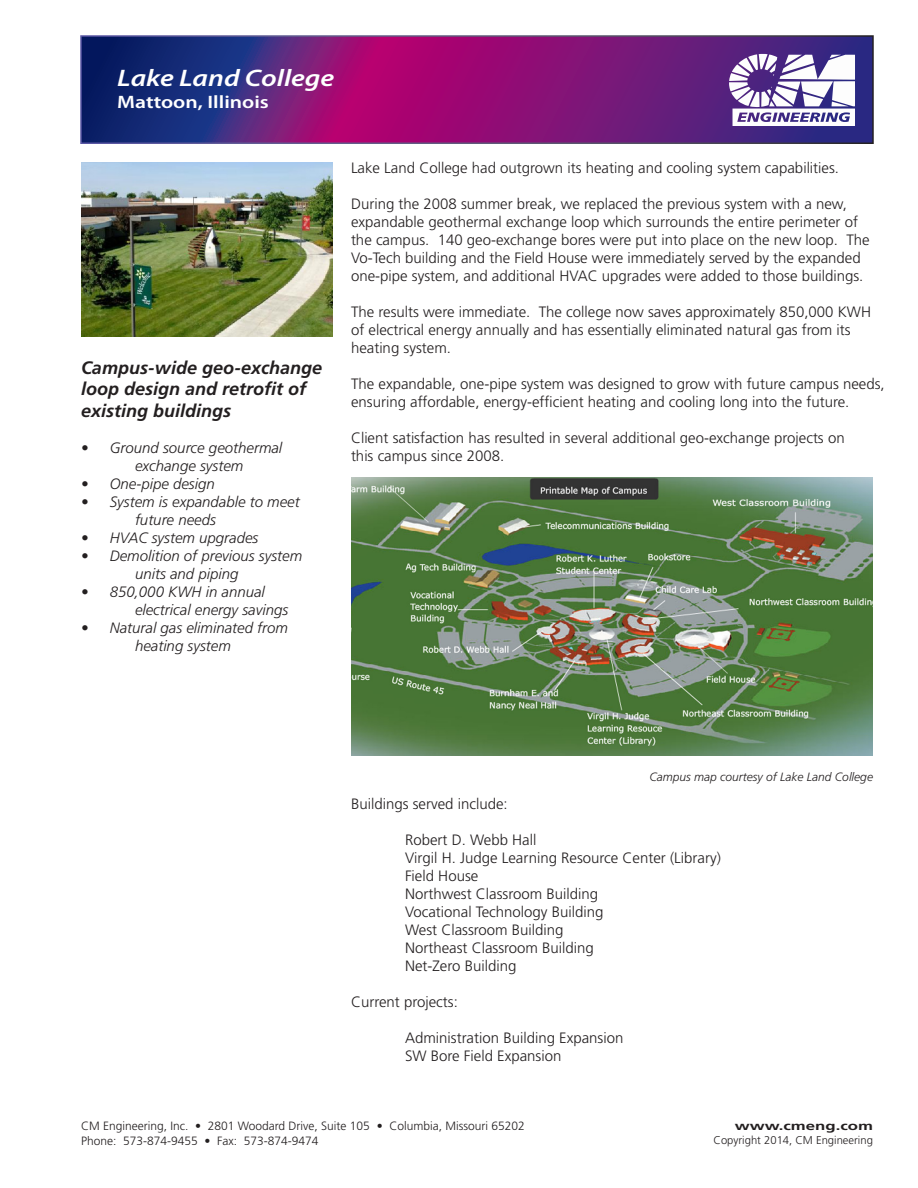
<style>
.page{position:relative;width:918px;height:1188px;background:#fff}
.page>*{position:absolute;margin:0;border:0;box-sizing:border-box;transform-origin:0 0}
.t1{font:italic 600 24px "Myriad Pro";color:#fff;scale:1.2 1}
.t2{font:italic 700 18px/21.6px "Frutiger";color:#231f20}
.t3{font:600 18px "Myriad Pro";color:#fff;scale:1.2 1}
.t4{font:300 15px "Frutiger";color:#231f20}
.t5{font:italic 300 15px "Frutiger";color:#231f20}
.t6{font:300 12px "Frutiger";color:#231f20}
.t7{font:italic 300 12px "Frutiger";color:#231f20}
.t8{font:700 12px "Frutiger";color:#231f20;scale:1.4 1}
.t9{font:300 11.25px "Frutiger";color:#231f20}
</style>
<div class="page">
<svg style="left:83px;top:38px;width:788px;height:103px;background:#651977"></svg>
<svg style="left:729px;top:54px;width:126px;height:72px"></svg>
<img style="left:351px;top:477px;width:522px;height:279px">
<img style="left:81px;top:162px;width:252px;height:175px">
<p class="t1" style="left:117px;top:63px;width:182px">Lake Land College</p>
<p class="t3" style="left:117px;top:90px;width:128px">Mattoon, Illinois</p>
<p class="t2" style="left:81px;top:357px;width:243px">Campus-wide geo-exchange loop design and retrofit of existing buildings</p>
<p class="t5" style="left:81px;top:439px;width:203px">• Ground source geothermal</p>
<p class="t5" style="left:135px;top:457px;width:110px">exchange system</p>
<p class="t5" style="left:81px;top:475px;width:135px">• One-pipe design</p>
<p class="t5" style="left:81px;top:493px;width:220px">• System is expandable to meet</p>
<p class="t5" style="left:135px;top:511px;width:82px">future needs</p>
<p class="t5" style="left:81px;top:529px;width:179px">• HVAC system upgrades</p>
<p class="t5" style="left:81px;top:547px;width:223px">• Demolition of previous system</p>
<p class="t5" style="left:135px;top:565px;width:105px">units and piping</p>
<p class="t5" style="left:81px;top:583px;width:185px">• 850,000 KWH in annual</p>
<p class="t5" style="left:135px;top:601px;width:155px">electrical energy savings</p>
<p class="t5" style="left:81px;top:619px;width:209px">• Natural gas eliminated from</p>
<p class="t5" style="left:135px;top:637px;width:97px">heating system</p>
<p class="t4" style="left:351px;top:160px;width:490px">Lake Land College had outgrown its heating and cooling system capabilities.</p>
<p class="t4" style="left:351px;top:196px;width:497px">During the 2008 summer break, we replaced the previous system with a new,</p>
<p class="t4" style="left:351px;top:214px;width:509px">expandable geothermal exchange loop which surrounds the entire perimeter of</p>
<p class="t4" style="left:351px;top:232px;width:520px">the campus. 140 geo-exchange bores were put into place on the new loop. The</p>
<p class="t4" style="left:351px;top:250px;width:511px">Vo-Tech building and the Field House were immediately served by the expanded</p>
<p class="t4" style="left:351px;top:268px;width:514px">one-pipe system, and additional HVAC upgrades were added to those buildings.</p>
<p class="t4" style="left:351px;top:304px;width:522px">The results were immediate. The college now saves approximately 850,000 KWH</p>
<p class="t4" style="left:351px;top:322px;width:501px">of electrical energy annually and has essentially eliminated natural gas from its</p>
<p class="t4" style="left:351px;top:340px;width:102px">heating system.</p>
<p class="t4" style="left:351px;top:376px;width:535px">The expandable, one-pipe system was designed to grow with future campus needs,</p>
<p class="t4" style="left:351px;top:394px;width:500px">ensuring affordable, energy-efficient heating and cooling long into the future.</p>
<p class="t4" style="left:351px;top:430px;width:495px">Client satisfaction has resulted in several additional geo-exchange projects on</p>
<p class="t4" style="left:351px;top:448px;width:155px">this campus since 2008.</p>
<p class="t7" style="left:650px;top:770px;width:225px">Campus map courtesy of Lake Land College</p>
<p class="t4" style="left:351px;top:795px;width:158px">Buildings served include:</p>
<p class="t4" style="left:405px;top:831px;width:133px">Robert D. Webb Hall</p>
<p class="t4" style="left:405px;top:849px;width:317px">Virgil H. Judge Learning Resource Center (Library)</p>
<p class="t4" style="left:405px;top:867px;width:75px">Field House</p>
<p class="t4" style="left:405px;top:885px;width:195px">Northwest Classroom Building</p>
<p class="t4" style="left:405px;top:903px;width:200px">Vocational Technology Building</p>
<p class="t4" style="left:405px;top:921px;width:160px">West Classroom Building</p>
<p class="t4" style="left:405px;top:939px;width:190px">Northeast Classroom Building</p>
<p class="t4" style="left:405px;top:957px;width:113px">Net-Zero Building</p>
<p class="t4" style="left:351px;top:993px;width:108px">Current projects:</p>
<p class="t4" style="left:405px;top:1029px;width:220px">Administration Building Expansion</p>
<p class="t4" style="left:405px;top:1047px;width:158px">SW Bore Field Expansion</p>
<p class="t6" style="left:81px;top:1119px;width:445px">CM Engineering, Inc. • 2801 Woodard Drive, Suite 105 • Columbia, Missouri 65202</p>
<p class="t6" style="left:81px;top:1134px;width:239px">Phone: 573-874-9455 • Fax: 573-874-9474</p>
<p class="t8" style="left:735px;top:1119px;width:100px">www.cmeng.com</p>
<p class="t9" style="left:714px;top:1134px;width:161px">Copyright 2014, CM Engineering</p>
</div>
